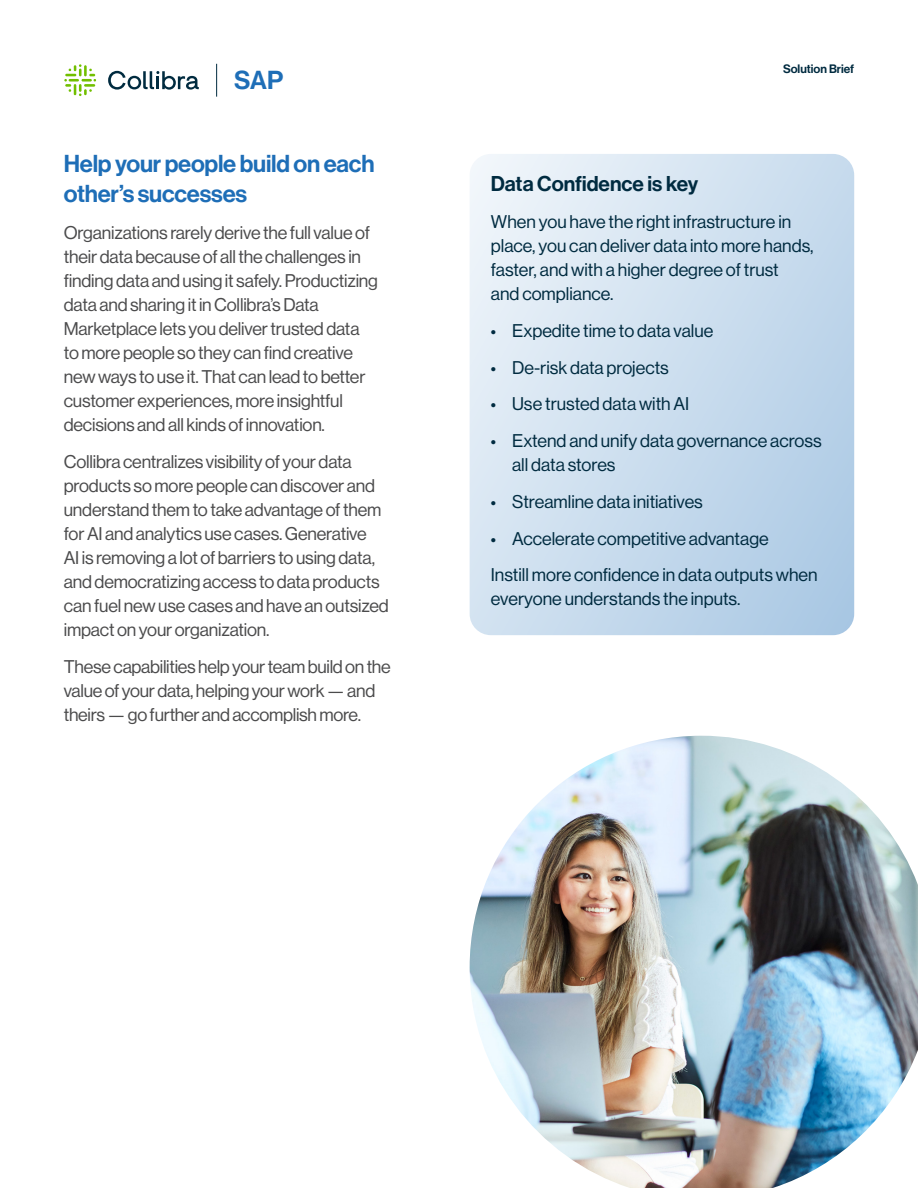
<style>
.page{position:relative;width:918px;height:1188px;background:#fff}
.page>*{position:absolute;margin:0;border:0;box-sizing:border-box;transform-origin:0 0}
.t1{font:25.5px "N Haas Grotesk DS Pro 65 Md";color:#1e6eb7}
.t2{font:24px/30px "N Haas Grotesk DS Pro 65 Md";letter-spacing:-.01em;color:#1e6eb7}
.t3{font:21px "N Haas Grotesk DS Pro 65 Md";color:#002b40}
.t4{font:18px/24px "N Haas Grotesk DS Pro 55 Rg";letter-spacing:-.01em;color:#4b4b4c}
.t5{font:18px/24px "N Haas Grotesk DS Pro 55 Rg";color:#002b40}
.t6{font:12px "N Haas Grotesk DS Pro 65 Md";color:#002b40}
.s1{font-family:"N Haas Grotesk DS Pro 65 Md";font-size:15px}
</style>
<div class="page">
<svg style="left:64px;top:64px;width:33px;height:32px"></svg>
<svg style="left:108px;top:71px;width:91px;height:19px"></svg>
<hr style="left:216px;top:64px;width:1px;height:33px;background:#002b40">
<svg style="left:470px;top:154px;width:384px;height:481px;background:#ccdeee"></svg>
<img style="left:470px;top:736px;width:448px;height:452px">
<h1 class="t1" style="left:234px;top:66px;width:51px">SAP</h1>
<h2 class="t2" style="left:64px;top:149px;width:312px">Help your people build on each other’s successes</h2>
<p class="t4" style="left:64px;top:221px;width:316px">Organizations rarely derive the full value of their data because of all the challenges in finding data and using it safely. Productizing data and sharing it in Collibra’s Data Marketplace lets you deliver trusted data to more people so they can find creative new ways to use it. That can lead to better customer experiences, more insightful decisions and all kinds of innovation.</p>
<p class="t4" style="left:64px;top:450px;width:326px">Collibra centralizes visibility of your data products so more people can discover and understand them to take advantage of them for AI and analytics use cases. Generative<br>AI is removing a lot of barriers to using data, and democratizing access to data products can fuel new use cases and have an outsized impact on your organization.</p>
<p class="t4" style="left:64px;top:654px;width:329px">These capabilities help your team build on the value of your data, helping your work — and theirs — go further and accomplish more.</p>
<p class="t6" style="left:783px;top:62px;width:73px">Solution Brief</p>
<p class="t3" style="left:491px;top:172px;width:209px">Data Confidence is key</p>
<p class="t5" style="left:491px;top:210px;width:324px">When you have the right infrastructure in place, you can deliver data into more hands, faster, and with a higher degree of trust<br>and compliance.</p>
<p class="t5" style="left:491px;top:319px;width:224px"><span class="s1">•</span> Expedite time to data value</p>
<p class="t5" style="left:491px;top:355px;width:179px"><span class="s1">•</span> De-risk data projects</p>
<p class="t5" style="left:491px;top:392px;width:200px"><span class="s1">•</span> Use trusted data with AI</p>
<p class="t5" style="left:512px;top:429px;width:311px;text-indent:-21px"><span class="s1">•</span> Extend and unify data governance across all data stores</p>
<p class="t5" style="left:491px;top:490px;width:214px"><span class="s1">•</span> Streamline data initiatives</p>
<p class="t5" style="left:491px;top:520px;width:328px;line-height:36.8px"><span class="s1">•</span> Accelerate competitive advantage<br>Instill more confidence in data outputs when</p>
<p class="t5" style="left:491px;top:587px;width:251px">everyone understands the inputs.</p>
</div>
